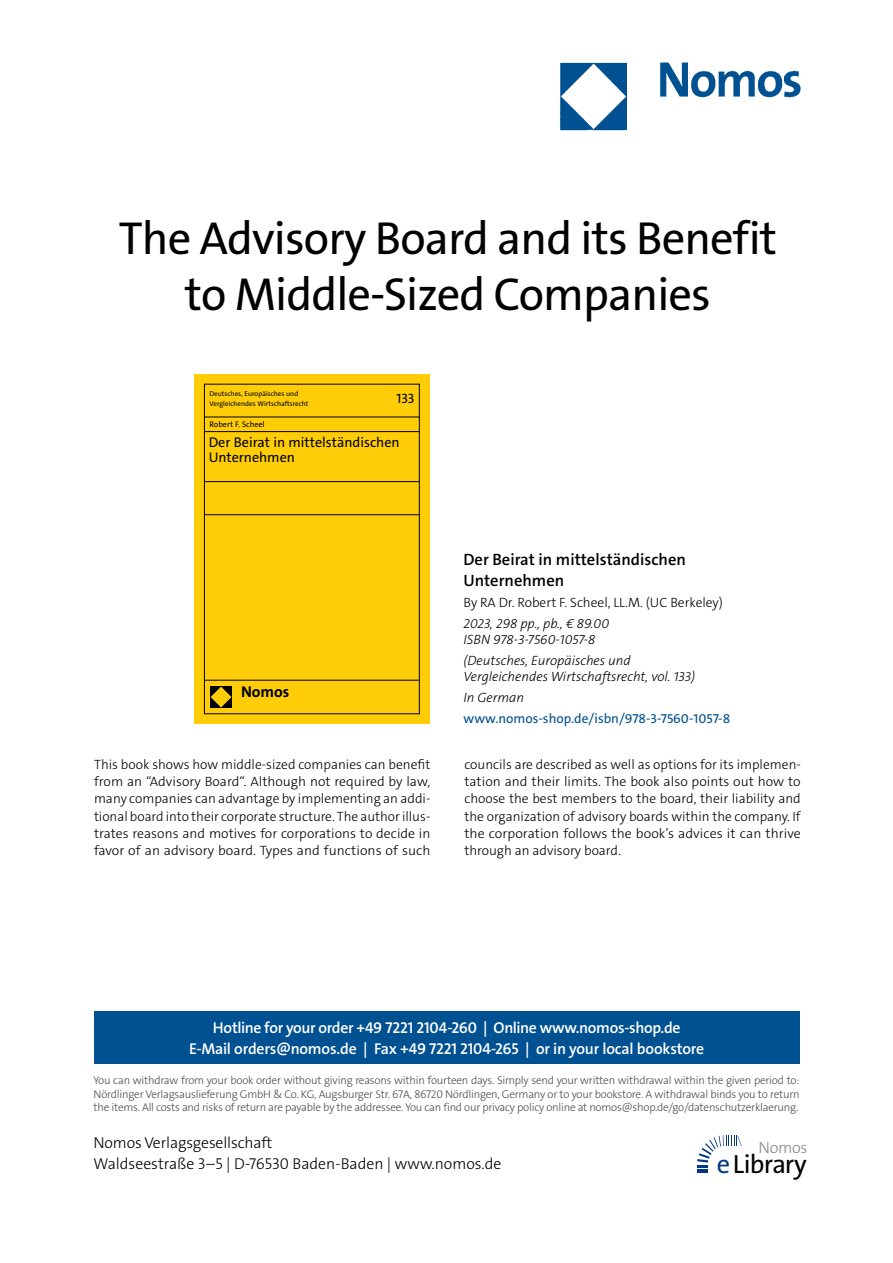
<style>
.page{position:relative;width:893px;height:1263px;background:#fff}
.page>*{position:absolute;margin:0;border:0;box-sizing:border-box;transform-origin:0 0}
._000_Headline{font:46.5px/55.8px "The Sans Os F";letter-spacing:-.02em;color:#000;text-align:center}
.t1{font:26.4px "The Sans Os F";letter-spacing:-.03em;color:#000}
._001_Buchtitel{font:600 16.5px/21px "The Sans C5";color:#000}
.t2{font:300 16.2px "The Sans Os F";letter-spacing:-.02em;color:#87888a}
.t3{font:600 15.75px/21px "The Sans Os F";letter-spacing:-.02em;color:#fff;text-align:center}
.t4{font:300 15.75px/21px "The Sans Os F";color:#000}
.t5{font:700 15.75px "The Sans C5";color:#000}
.t6{font:14.1px/15.1px "The Sans C5";color:#000}
._005_FließtextENGLISCH{font:300 13.5px/17.2px "The Sans C5";letter-spacing:.005em;color:#000;text-align:justify}
._004_Bibilo{font:italic 300 13.5px/16.5px "The Sans C5";color:#000}
.www_link{font:13.5px "The Sans C5";color:#005192}
._003_Autor{font:300 13.5px "The Sans C5";color:#000}
.t7{font:13.5px "The Sans C5";color:#000}
.t8{font:300 11.25px/13.5px "The Sans Os F";letter-spacing:-.02em;color:#4b4b4d;text-align:justify}
.t9{font:8.1px "The Sans C5";color:#000}
.t10{font:7.05px/9.3px "The Sans C5";color:#000}
.s1{color:#003882}
</style>
<div class="page">
<div style="left:94px;top:1011px;width:705px;height:52px;background:#005192"></div>
<svg style="left:697px;top:1135px;width:45px;height:38px"></svg>
<img style="left:559px;top:62px;width:242px;height:69px">
<div style="left:194px;top:374px;width:236px;height:349px;background:#fecd07"></div>
<div style="left:204px;top:384px;width:216px;height:330px;border:1px solid #000"></div>
<hr style="left:204px;top:417px;width:216px;height:1px;background:#000">
<hr style="left:204px;top:431px;width:216px;height:1px;background:#000">
<hr style="left:204px;top:481px;width:216px;height:1px;background:#000">
<hr style="left:204px;top:514px;width:216px;height:1px;background:#000">
<hr style="left:204px;top:680px;width:216px;height:1px;background:#000">
<div style="left:210px;top:686px;width:22px;height:22px;background:#000"></div>
<svg style="left:211px;top:687px;width:20px;height:20px"></svg>
<p class="_000_Headline" style="left:119px;top:211px;width:660px">The Advisory Board and its Benefit to Middle-Sized Companies</p>
<p class="t10" style="left:209px;top:389px;width:100px">Deutsches, Europäisches und<br>Vergleichendes Wirtschaftsrecht</p>
<p class="t7" style="left:396px;top:390px;width:19px">133</p>
<p class="t9" style="left:209px;top:419px;width:57px">Robert F. Scheel</p>
<p class="t6" style="left:209px;top:434px;width:192px">Der Beirat in mittelständischen<br>Unternehmen</p>
<p class="t5" style="left:241px;top:681px;width:50px">Nomos</p>
<p class="_001_Buchtitel" style="left:463px;top:549px;width:224px">Der Beirat in mittelständischen<br>Unternehmen</p>
<p class="_003_Autor" style="left:463px;top:594px;width:261px">By RA Dr. Robert F. Scheel, LL.M. (UC Berkeley)</p>
<p class="_004_Bibilo" style="left:463px;top:615px;width:147px">2023, 298 pp., pb., € 89.00<br>ISBN 978-3-7560-1057-8</p>
<p class="_004_Bibilo" style="left:463px;top:652px;width:233px">(Deutsches, Europäisches und<br>Vergleichendes Wirtschaftsrecht, vol. 133)</p>
<p class="_004_Bibilo" style="left:463px;top:689px;width:62px">In German</p>
<p class="www_link" style="left:463px;top:710px;width:268px">www.nomos-shop.de/isbn/978-3-7560-1057-8</p>
<p class="_005_FließtextENGLISCH" style="left:94px;top:756px;width:338px">This book shows how middle-sized companies can benefit from an “Advisory Board“. Although not required by law, many companies can advantage by implementing an addi&shy;tional board into their corporate structure. The author illus&shy;trates reasons and motives for corporations to decide in favor of an advisory board. Types and functions of such</p>
<p class="_005_FließtextENGLISCH" style="left:464px;top:756px;width:338px">councils are described as well as options for its implemen&shy;tation and their limits. The book also points out how to choose the best members to the board, their liability and the organization of advisory boards within the company. If the corporation follows the book’s advices it can thrive through an advisory board.</p>
<p class="t3" style="left:189px;top:1017px;width:517px">Hotline for your order +49 7221 2104-260 | Online www.nomos-shop.de<br>E-Mail orders@nomos.de | Fax +49 7221 2104-265 | or in your local bookstore</p>
<p class="t8" style="left:94px;top:1074px;width:708px">You can withdraw from your book order without giving reasons within fourteen days. Simply send your written withdrawal within the given period to:<br>Nördlinger Verlagsauslieferung GmbH &amp; Co. KG, Augsburger Str. 67A, 86720 Nördlingen, Germany or to your bookstore. A withdrawal binds you to return the items. All costs and risks of return are payable by the addressee. You can find our privacy policy online at nomos@shop.de/go/datenschutzerklaerung.</p>
<p class="t4" style="left:94px;top:1133px;width:409px">Nomos Verlagsgesellschaft<br>Waldseestraße 3–5 | D-76530 Baden-Baden | www.nomos.de</p>
<p class="t2" style="left:758px;top:1137px;width:51px">Nomos</p>
<h2 class="t1" style="left:717px;top:1147px;width:91px"><span class="s1">e</span>Library</h2>
</div>
